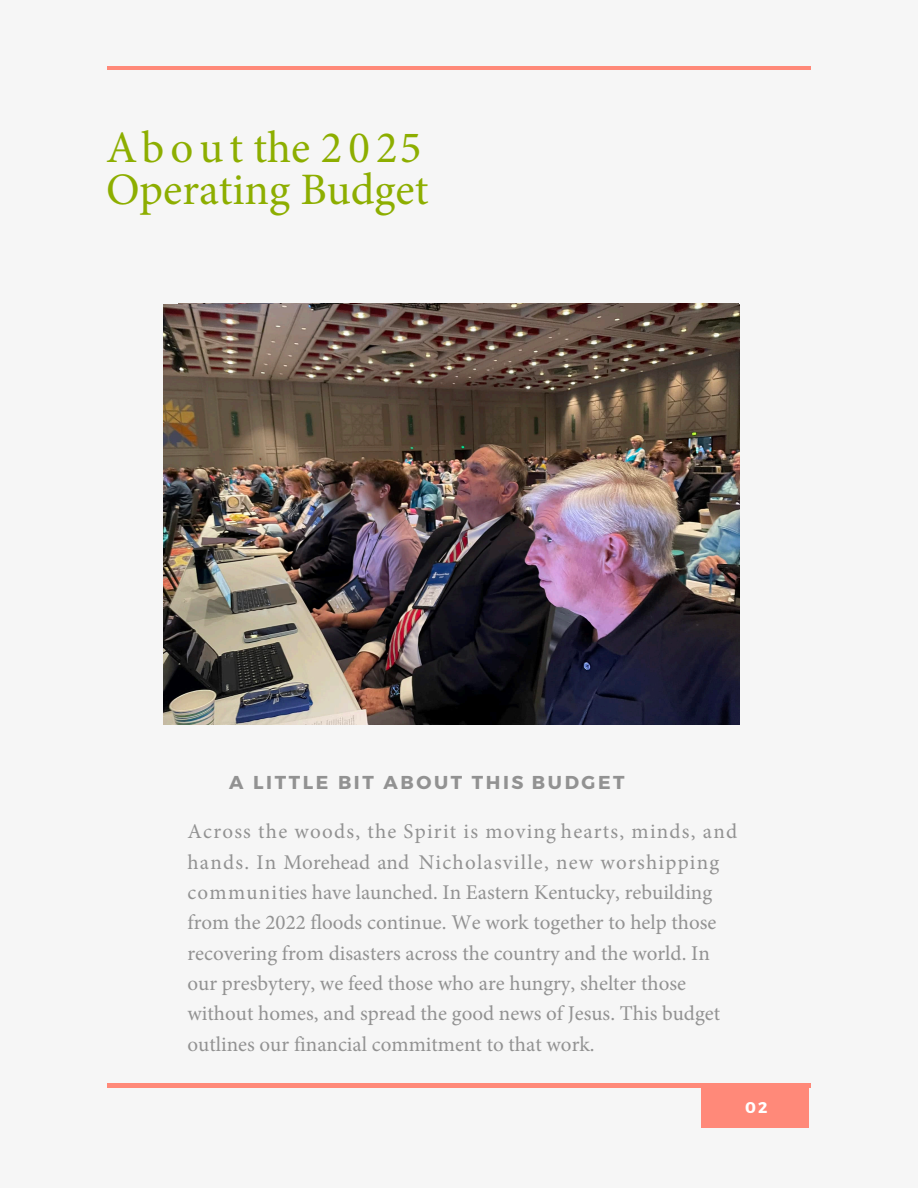
<style>
.page{position:relative;width:918px;height:1188px;background:#f6f6f6}
.page>*{position:absolute;margin:0;border:0;box-sizing:border-box;transform-origin:0 0}
.t1{font:45px/41.4px "Minion Pro";color:#8dae00}
.t2{font:21px/30.3px "Minion Pro";color:#929292}
.t3{font:700 18.6px "Montserrat";letter-spacing:.14em;color:#929292}
.t4{font:700 15.6px "Montserrat";color:#fff}
</style>
<div class="page">
<hr style="left:107px;top:67px;width:703px;height:3px;background:#ff8979">
<img style="left:164px;top:304px;width:575px;height:420px">
<div style="left:701px;top:1084px;width:108px;height:44px;background:#ff8979"></div>
<hr style="left:107px;top:1084px;width:703px;height:3px;background:#ff8979">
<h1 class="t1" style="left:106px;top:127px;width:324px">Ab o u t the 2 0 2 5<br>Operating Budget</h1>
<p class="t3" style="left:229px;top:770px;width:397px">A L I T T L E B I T ABOU T TH I S BUDGE T</p>
<p class="t2" style="left:188px;top:817px;width:551px">Across the woods, the Spirit is moving hearts, minds, and hands. In Morehead and Nicholasville, new worshipping communities have launched. In Eastern Kentucky, rebuilding from the 2022 floods continue. We work together to help those recovering from disasters across the country and the world. In our presbytery, we feed those who are hungry, shelter those without homes, and spread the good news of Jesus. This budget outlines our financial commitment to that work.</p>
<p class="t4" style="left:745px;top:1097px;width:24px">02</p>
</div>
